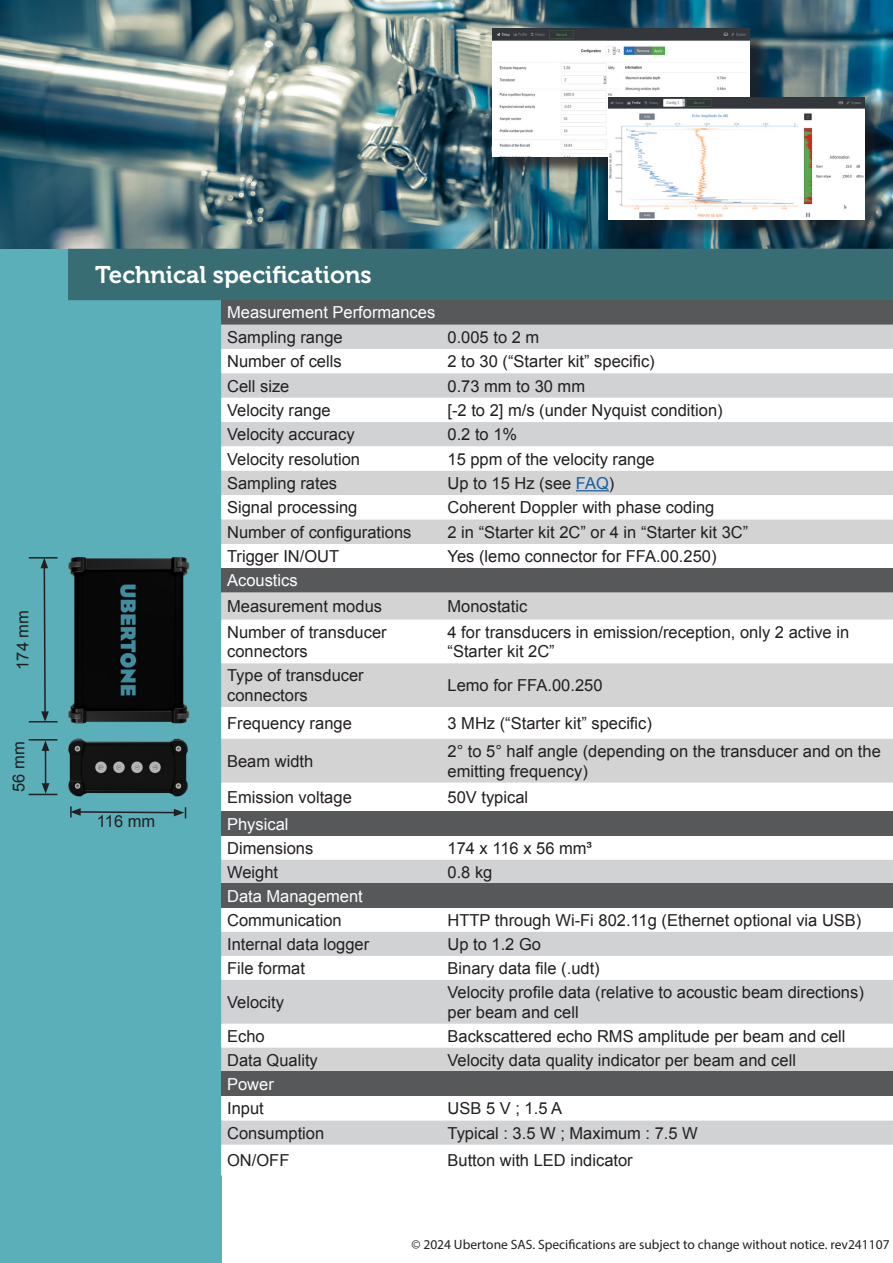
<style>
.page{position:relative;width:893px;height:1263px;background:#fff}
.page>*{position:absolute;margin:0;border:0;box-sizing:border-box;transform-origin:0 0}
.t1{font:24px "Museo 700";color:#fff}
.t2{font:16.5px/19.8px "Arial";color:#231f20}
.t3{font:16.5px "Arial";color:#fff}
.t4{font:13.5px "Myriad Pro";color:#231f20}
.s1{color:#175d9e}
</style>
<div class="page">
<div style="left:0;top:0;width:221px;height:1263px;background:#5bafb9"></div>
<img style="left:0;top:0;width:893px;height:249px">
<div style="left:495px;top:31px;width:273px;height:144px;background:#231f20;opacity:.75"></div>
<img style="left:493px;top:28px;width:256px;height:129px">
<div style="left:611px;top:100px;width:272px;height:138px;background:#231f20;opacity:.5"></div>
<img style="left:609px;top:98px;width:255px;height:122px">
<div style="left:69px;top:249px;width:823px;height:50px;background:#376d73"></div>
<div style="left:68px;top:249px;width:825px;height:51px;border:2px solid #376d73"></div>
<div style="left:221px;top:300px;width:672px;height:25px;background:#57585a"></div>
<div style="left:221px;top:325px;width:672px;height:24px;background:#d1d2d4"></div>
<svg style="left:221px;top:349px;width:672px;height:826px"></svg>
<svg style="left:221px;top:373px;width:672px;height:25px;background:#d1d3d4"></svg>
<svg style="left:221px;top:422px;width:672px;height:122px"></svg>
<div style="left:221px;top:568px;width:672px;height:24px;background:#57585a"></div>
<div style="left:221px;top:592px;width:672px;height:27px;background:#d2d3d2"></div>
<svg style="left:221px;top:663px;width:672px;height:119px"></svg>
<div style="left:221px;top:812px;width:672px;height:24px;background:#57585a"></div>
<div style="left:221px;top:860px;width:672px;height:24px;background:#d1d2d4"></div>
<div style="left:221px;top:884px;width:672px;height:24px;background:#57585a"></div>
<div style="left:221px;top:932px;width:672px;height:24px;background:#d1d2d4"></div>
<div style="left:221px;top:980px;width:672px;height:44px;background:#d1d2d4"></div>
<div style="left:221px;top:1048px;width:672px;height:24px;background:#d2d3d2"></div>
<div style="left:221px;top:1072px;width:672px;height:24px;background:#57585a"></div>
<div style="left:221px;top:1121px;width:672px;height:24px;background:#d1d2d4"></div>
<hr style="left:576px;top:490px;width:33px;height:1px;background:#175d9e">
<img style="left:68px;top:738px;width:120px;height:59px">
<img style="left:56px;top:557px;width:134px;height:167px">
<hr style="left:29px;top:557px;width:29px;height:2px;background:#231f20">
<svg style="left:29px;top:558px;width:29px;height:164px"></svg>
<hr style="left:45px;top:748px;width:1px;height:37px;background:#231f20">
<svg style="left:29px;top:783px;width:28px;height:12px"></svg>
<svg style="left:29px;top:739px;width:28px;height:12px"></svg>
<svg style="left:70px;top:806px;width:116px;height:12px"></svg>
<p class="t2" style="left:13px;top:670px;width:61px;rotate:-90deg">174 mm</p>
<p class="t2" style="left:9px;top:792px;width:52px;rotate:-90deg">56 mm</p>
<p class="t1" style="left:95px;top:262px;width:278px">Technical specifications</p>
<p class="t3" style="left:227px;top:302px;width:210px">Measurement Performances</p>
<p class="t2" style="left:227px;top:327px;width:117px">Sampling range</p>
<p class="t2" style="left:447px;top:327px;width:93px">0.005 to 2 m</p>
<p class="t2" style="left:227px;top:352px;width:116px">Number of cells</p>
<p class="t2" style="left:447px;top:352px;width:209px">2 to 30 (“Starter kit” specific)</p>
<p class="t2" style="left:227px;top:376px;width:64px">Cell size</p>
<p class="t2" style="left:447px;top:376px;width:139px">0.73 mm to 30 mm</p>
<p class="t2" style="left:227px;top:400px;width:105px">Velocity range</p>
<p class="t2" style="left:447px;top:400px;width:277px">[-2 to 2] m/s (under Nyquist condition)</p>
<p class="t2" style="left:227px;top:425px;width:129px">Velocity accuracy</p>
<p class="t2" style="left:447px;top:425px;width:71px">0.2 to 1%</p>
<p class="t2" style="left:227px;top:449px;width:134px">Velocity resolution</p>
<p class="t2" style="left:447px;top:449px;width:209px">15 ppm of the velocity range</p>
<p class="t2" style="left:227px;top:473px;width:112px">Sampling rates</p>
<p class="t2" style="left:447px;top:473px;width:168px">Up to 15 Hz (see <span class="s1">FAQ</span>)</p>
<p class="t2" style="left:227px;top:498px;width:132px">Signal processing</p>
<p class="t2" style="left:447px;top:498px;width:268px">Coherent Doppler with phase coding</p>
<p class="t2" style="left:227px;top:522px;width:186px">Number of configurations</p>
<p class="t2" style="left:447px;top:522px;width:302px">2 in “Starter kit 2C” or 4 in “Starter kit 3C”</p>
<p class="t2" style="left:227px;top:547px;width:114px">Trigger IN/OUT</p>
<p class="t2" style="left:447px;top:547px;width:271px">Yes (lemo connector for FFA.00.250)</p>
<p class="t3" style="left:227px;top:570px;width:72px">Acoustics</p>
<p class="t2" style="left:227px;top:596px;width:156px">Measurement modus</p>
<p class="t2" style="left:447px;top:596px;width:81px">Monostatic</p>
<p class="t2" style="left:227px;top:622px;width:161px">Number of transducer connectors</p>
<p class="t2" style="left:447px;top:622px;width:403px">4 for transducers in emission/reception, only 2 active in “Starter kit 2C”</p>
<p class="t2" style="left:227px;top:666px;width:138px">Type of transducer connectors</p>
<p class="t2" style="left:447px;top:676px;width:156px">Lemo for FFA.00.250</p>
<p class="t2" style="left:227px;top:713px;width:126px">Frequency range</p>
<p class="t2" style="left:447px;top:713px;width:206px">3 MHz (“Starter kit” specific)</p>
<p class="t2" style="left:227px;top:751px;width:88px">Beam width</p>
<p class="t2" style="left:447px;top:741px;width:435px">2° to 5° half angle (depending on the transducer and on the emitting frequency)</p>
<p class="t2" style="left:227px;top:788px;width:126px">Emission voltage</p>
<p class="t2" style="left:447px;top:788px;width:82px">50V typical</p>
<p class="t3" style="left:227px;top:813px;width:63px">Physical</p>
<p class="t2" style="left:227px;top:838px;width:88px">Dimensions</p>
<p class="t2" style="left:447px;top:838px;width:146px">174 x 116 x 56 mm³</p>
<p class="t2" style="left:227px;top:862px;width:53px">Weight</p>
<p class="t2" style="left:447px;top:862px;width:46px">0.8 kg</p>
<p class="t3" style="left:227px;top:885px;width:137px">Data Management</p>
<p class="t2" style="left:227px;top:910px;width:116px">Communication</p>
<p class="t2" style="left:447px;top:910px;width:415px">HTTP through Wi-Fi 802.11g (Ethernet optional via USB)</p>
<p class="t2" style="left:227px;top:934px;width:144px">Internal data logger</p>
<p class="t2" style="left:447px;top:934px;width:95px">Up to 1.2 Go</p>
<p class="t2" style="left:227px;top:958px;width:79px">File format</p>
<p class="t2" style="left:447px;top:958px;width:154px">Binary data file (.udt)</p>
<p class="t2" style="left:227px;top:992px;width:58px">Velocity</p>
<p class="t2" style="left:447px;top:982px;width:418px">Velocity profile data (relative to acoustic beam directions) per beam and cell</p>
<p class="t2" style="left:227px;top:1026px;width:39px">Echo</p>
<p class="t2" style="left:447px;top:1026px;width:399px">Backscattered echo RMS amplitude per beam and cell</p>
<p class="t2" style="left:227px;top:1050px;width:92px">Data Quality</p>
<p class="t2" style="left:447px;top:1050px;width:350px">Velocity data quality indicator per beam and cell</p>
<p class="t3" style="left:227px;top:1073px;width:48px">Power</p>
<p class="t2" style="left:227px;top:1099px;width:38px">Input</p>
<p class="t2" style="left:447px;top:1099px;width:116px">USB 5 V ; 1.5 A</p>
<p class="t2" style="left:227px;top:1123px;width:99px">Consumption</p>
<p class="t2" style="left:447px;top:1123px;width:252px">Typical : 3.5 W ; Maximum : 7.5 W</p>
<p class="t2" style="left:227px;top:1150px;width:64px">ON/OFF</p>
<p class="t2" style="left:447px;top:1150px;width:187px">Button with LED indicator</p>
<p class="t2" style="left:97px;top:811px;width:60px">116 mm</p>
<p class="t4" style="left:411px;top:1236px;width:480px">© 2024 Ubertone SAS. Specifications are subject to change without notice. rev241107</p>
</div>
